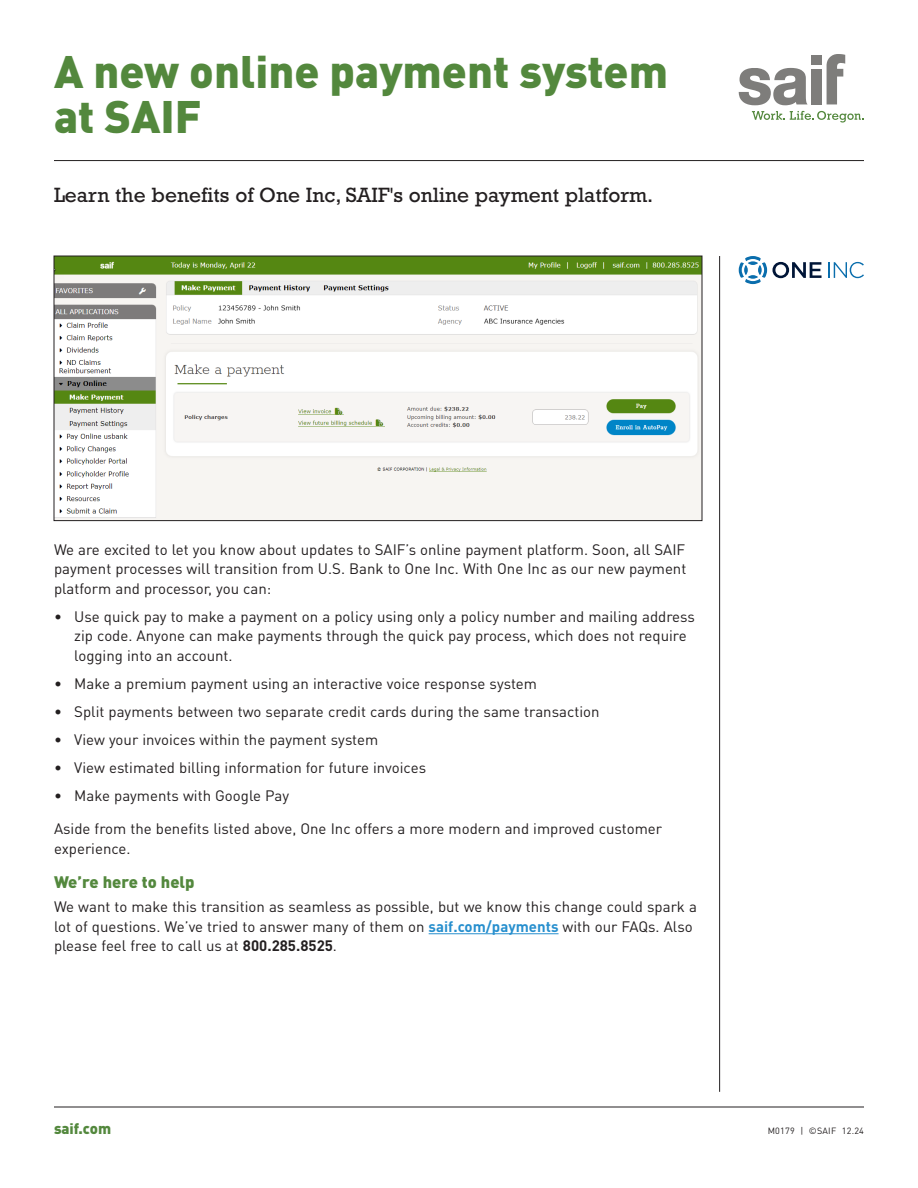
<style>
.page{position:relative;width:918px;height:1188px;background:#fff}
.page>*{position:absolute;margin:0;border:0;box-sizing:border-box;transform-origin:0 0}
.Main_headline{font:900 45px/45px "DINOT";color:#53883d}
.Second_headline{font:21px "Rockwell Std";color:#231f20}
.Subhead{font:900 16.5px "DINOT";color:#53883d}
.Body_text{font:15px/19.5px "DINOT";color:#231f20}
.Body_text-2{font:900 15px "DINOT";color:#53883d}
.Body_text-3{font:9px "DINOT";letter-spacing:.025em;color:#231f20}
.s1{font-weight:700;color:#278fce}
.s2{font-weight:700}
</style>
<div class="page">
<hr style="left:54px;top:1107px;width:810px;height:1px;background:#231f20">
<hr style="left:54px;top:160px;width:810px;height:1px;background:#231f20">
<hr style="left:719px;top:256px;width:1px;height:836px;background:#231f20">
<hr style="left:429px;top:933px;width:130px;height:1px;background:#278fce">
<div style="left:811px;top:69px;width:11px;height:35px;background:#7e7d7b"></div>
<div style="left:811px;top:56px;width:11px;height:9px;background:#7e7d7b"></div>
<svg style="left:739px;top:68px;width:69px;height:37px"></svg>
<svg style="left:827px;top:54px;width:18px;height:50px"></svg>
<svg style="left:752px;top:111px;width:112px;height:12px"></svg>
<svg style="left:739px;top:256px;width:83px;height:28px"></svg>
<svg style="left:828px;top:262px;width:36px;height:16px"></svg>
<img style="left:56px;top:258px;width:644px;height:261px">
<div style="left:54px;top:256px;width:648px;height:265px;border:1px solid #231f20"></div>
<p class="Main_headline" style="left:54px;top:48px;width:616px">A new online payment system at SAIF</p>
<p class="Second_headline" style="left:54px;top:183px;width:601px">Learn the benefits of One Inc, SAIF's online payment platform.</p>
<p class="Body_text" style="left:54px;top:539px;width:634px;text-align:justify">We are excited to let you know about updates to SAIF’s online payment platform. Soon, all SAIF payment processes will transition from U.S. Bank to One Inc. With One Inc as our new payment platform and processor, you can:</p>
<p class="Body_text" style="left:74px;top:606px;width:622px;text-indent:-20px">• Use quick pay to make a payment on a policy using only a policy number and mailing address zip code. Anyone can make payments through the quick pay process, which does not require logging into an account.</p>
<p class="Body_text" style="left:54px;top:673px;width:485px">• Make a premium payment using an interactive voice response system</p>
<p class="Body_text" style="left:54px;top:701px;width:547px">• Split payments between two separate credit cards during the same transaction</p>
<p class="Body_text" style="left:54px;top:729px;width:326px">• View your invoices within the payment system</p>
<p class="Body_text" style="left:54px;top:757px;width:374px">• View estimated billing information for future invoices</p>
<p class="Body_text" style="left:54px;top:786px;width:237px">• Make payments with Google Pay</p>
<p class="Body_text" style="left:54px;top:819px;width:610px">Aside from the benefits listed above, One Inc offers a more modern and improved customer experience.</p>
<p class="Subhead" style="left:54px;top:871px;width:142px">We’re here to help</p>
<p class="Body_text" style="left:54px;top:896px;width:645px">We want to make this transition as seamless as possible, but we know this change could spark a lot of questions. We’ve tried to answer many of them on <span class="s1">saif.com/payments</span> with our FAQs. Also please feel free to call us at <span class="s2">800.285.8525</span>.</p>
<p class="Body_text-2" style="left:54px;top:1118px;width:59px">saif.com</p>
<p class="Body_text-3" style="left:768px;top:1125px;width:98px">M0179 | ©SAIF 12.24</p>
</div>
